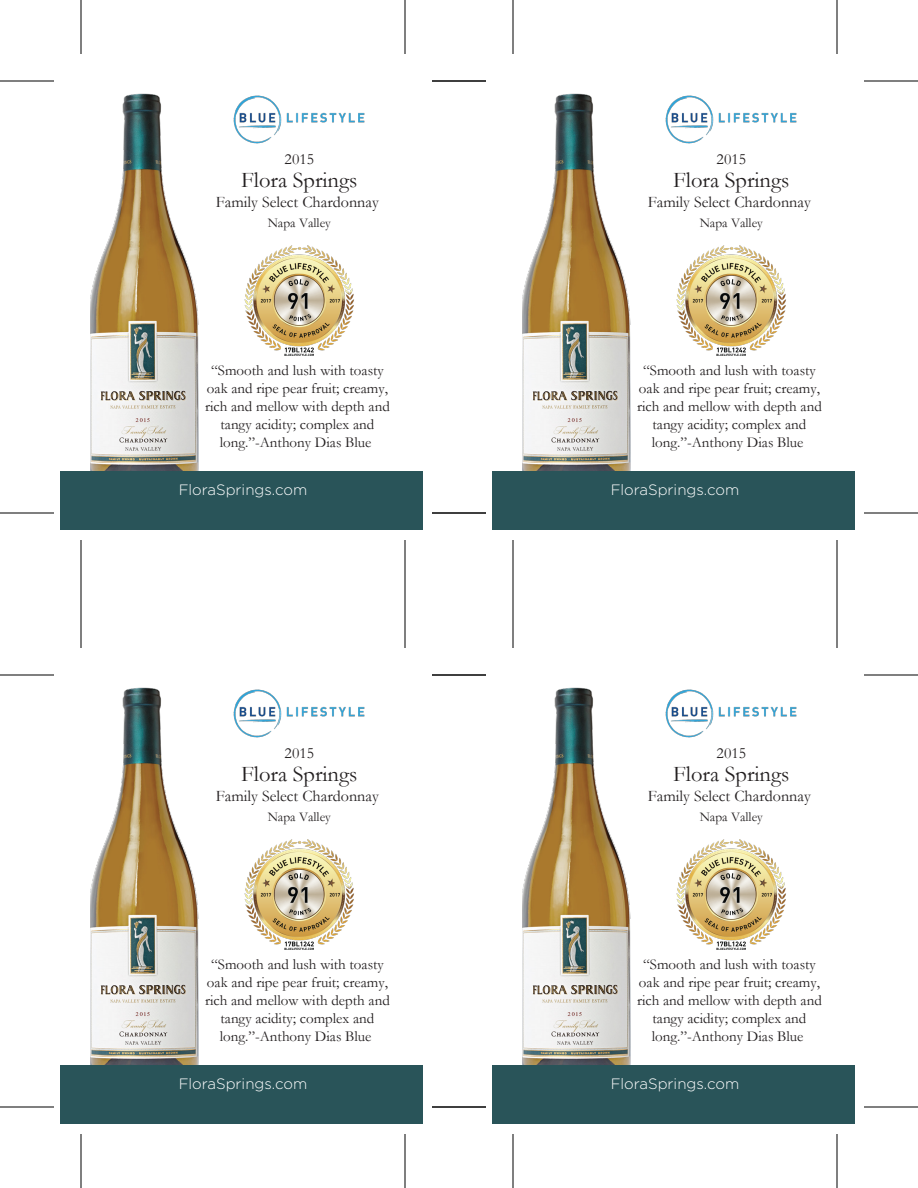
<style>
.page{position:relative;width:918px;height:1188px;background:#fff}
.page>*{position:absolute;margin:0;border:0;box-sizing:border-box;transform-origin:0 0}
.t1{font:22.5px "Garamond";color:#231f20}
.t2{font:16.2px "Garamond";color:#231f20}
.t3{font:15.75px "Garamond";color:#231f20}
.t4{font:15px/18px "Garamond";color:#231f20;text-align:center}
.t5{font:300 15px "Gotham";color:#fff}
.t6{font:13.35px "Garamond";color:#231f20}
</style>
<div class="page">
<img style="left:90px;top:93px;width:109px;height:378px">
<img style="left:245px;top:246px;width:109px;height:109px">
<img style="left:233px;top:96px;width:132px;height:48px">
<div style="left:60px;top:471px;width:363px;height:59px;background:#295459"></div>
<hr style="left:81px;top:0;width:1px;height:54px;background:#000">
<hr style="left:0;top:81px;width:54px;height:1px;background:#000">
<hr style="left:0;top:513px;width:54px;height:1px;background:#000">
<hr style="left:81px;top:540px;width:1px;height:54px;background:#000">
<hr style="left:405px;top:0;width:1px;height:54px;background:#000">
<hr style="left:405px;top:540px;width:1px;height:54px;background:#000">
<img style="left:522px;top:687px;width:109px;height:378px">
<img style="left:677px;top:840px;width:109px;height:109px">
<img style="left:665px;top:690px;width:132px;height:48px">
<div style="left:492px;top:1065px;width:363px;height:59px;background:#295459"></div>
<hr style="left:513px;top:594px;width:1px;height:54px;background:#000">
<hr style="left:513px;top:1134px;width:1px;height:54px;background:#000">
<hr style="left:837px;top:594px;width:1px;height:54px;background:#000">
<hr style="left:864px;top:675px;width:54px;height:1px;background:#000">
<hr style="left:864px;top:1107px;width:54px;height:1px;background:#000">
<hr style="left:837px;top:1134px;width:1px;height:54px;background:#000">
<img style="left:522px;top:93px;width:109px;height:378px">
<img style="left:677px;top:246px;width:109px;height:109px">
<img style="left:665px;top:96px;width:132px;height:48px">
<div style="left:492px;top:471px;width:363px;height:59px;background:#295459"></div>
<hr style="left:513px;top:0;width:1px;height:54px;background:#000">
<hr style="left:432px;top:81px;width:54px;height:1px;background:#000">
<hr style="left:432px;top:513px;width:54px;height:1px;background:#000">
<hr style="left:513px;top:540px;width:1px;height:54px;background:#000">
<hr style="left:837px;top:0;width:1px;height:54px;background:#000">
<hr style="left:864px;top:81px;width:54px;height:1px;background:#000">
<hr style="left:864px;top:513px;width:54px;height:1px;background:#000">
<hr style="left:837px;top:540px;width:1px;height:54px;background:#000">
<img style="left:90px;top:687px;width:109px;height:378px">
<img style="left:245px;top:840px;width:109px;height:109px">
<img style="left:233px;top:690px;width:132px;height:48px">
<div style="left:60px;top:1065px;width:363px;height:59px;background:#295459"></div>
<hr style="left:81px;top:594px;width:1px;height:54px;background:#000">
<hr style="left:0;top:675px;width:54px;height:1px;background:#000">
<hr style="left:0;top:1107px;width:54px;height:1px;background:#000">
<hr style="left:81px;top:1134px;width:1px;height:54px;background:#000">
<hr style="left:405px;top:594px;width:1px;height:54px;background:#000">
<hr style="left:432px;top:675px;width:54px;height:1px;background:#000">
<hr style="left:432px;top:1107px;width:54px;height:1px;background:#000">
<hr style="left:405px;top:1134px;width:1px;height:54px;background:#000">
<p class="t3" style="left:285px;top:149px;width:31px">2015</p>
<h1 class="t1" style="left:241px;top:165px;width:118px">Flora Springs</h1>
<p class="t2" style="left:216px;top:191px;width:164px">Family Select Chardonnay</p>
<p class="t6" style="left:268px;top:213px;width:65px">Napa Valley</p>
<p class="t4" style="left:205px;top:361px;width:186px">“Smooth and lush with toasty oak and ripe pear fruit; creamy, rich and mellow with depth and tangy acidity; complex and long.”-Anthony Dias Blue</p>
<p class="t5" style="left:179px;top:480px;width:130px">FloraSprings.com</p>
<p class="t3" style="left:285px;top:743px;width:31px">2015</p>
<h1 class="t1" style="left:241px;top:759px;width:118px">Flora Springs</h1>
<p class="t2" style="left:216px;top:785px;width:164px">Family Select Chardonnay</p>
<p class="t6" style="left:268px;top:807px;width:65px">Napa Valley</p>
<p class="t4" style="left:205px;top:955px;width:186px">“Smooth and lush with toasty oak and ripe pear fruit; creamy, rich and mellow with depth and tangy acidity; complex and long.”-Anthony Dias Blue</p>
<p class="t5" style="left:179px;top:1074px;width:130px">FloraSprings.com</p>
<p class="t3" style="left:717px;top:149px;width:31px">2015</p>
<h1 class="t1" style="left:673px;top:165px;width:118px">Flora Springs</h1>
<p class="t2" style="left:648px;top:191px;width:164px">Family Select Chardonnay</p>
<p class="t6" style="left:700px;top:213px;width:65px">Napa Valley</p>
<p class="t4" style="left:637px;top:361px;width:186px">“Smooth and lush with toasty oak and ripe pear fruit; creamy, rich and mellow with depth and tangy acidity; complex and long.”-Anthony Dias Blue</p>
<p class="t5" style="left:611px;top:480px;width:130px">FloraSprings.com</p>
<p class="t3" style="left:717px;top:743px;width:31px">2015</p>
<h1 class="t1" style="left:673px;top:759px;width:118px">Flora Springs</h1>
<p class="t2" style="left:648px;top:785px;width:164px">Family Select Chardonnay</p>
<p class="t6" style="left:700px;top:807px;width:65px">Napa Valley</p>
<p class="t4" style="left:637px;top:955px;width:186px">“Smooth and lush with toasty oak and ripe pear fruit; creamy, rich and mellow with depth and tangy acidity; complex and long.”-Anthony Dias Blue</p>
<p class="t5" style="left:611px;top:1074px;width:130px">FloraSprings.com</p>
</div>
